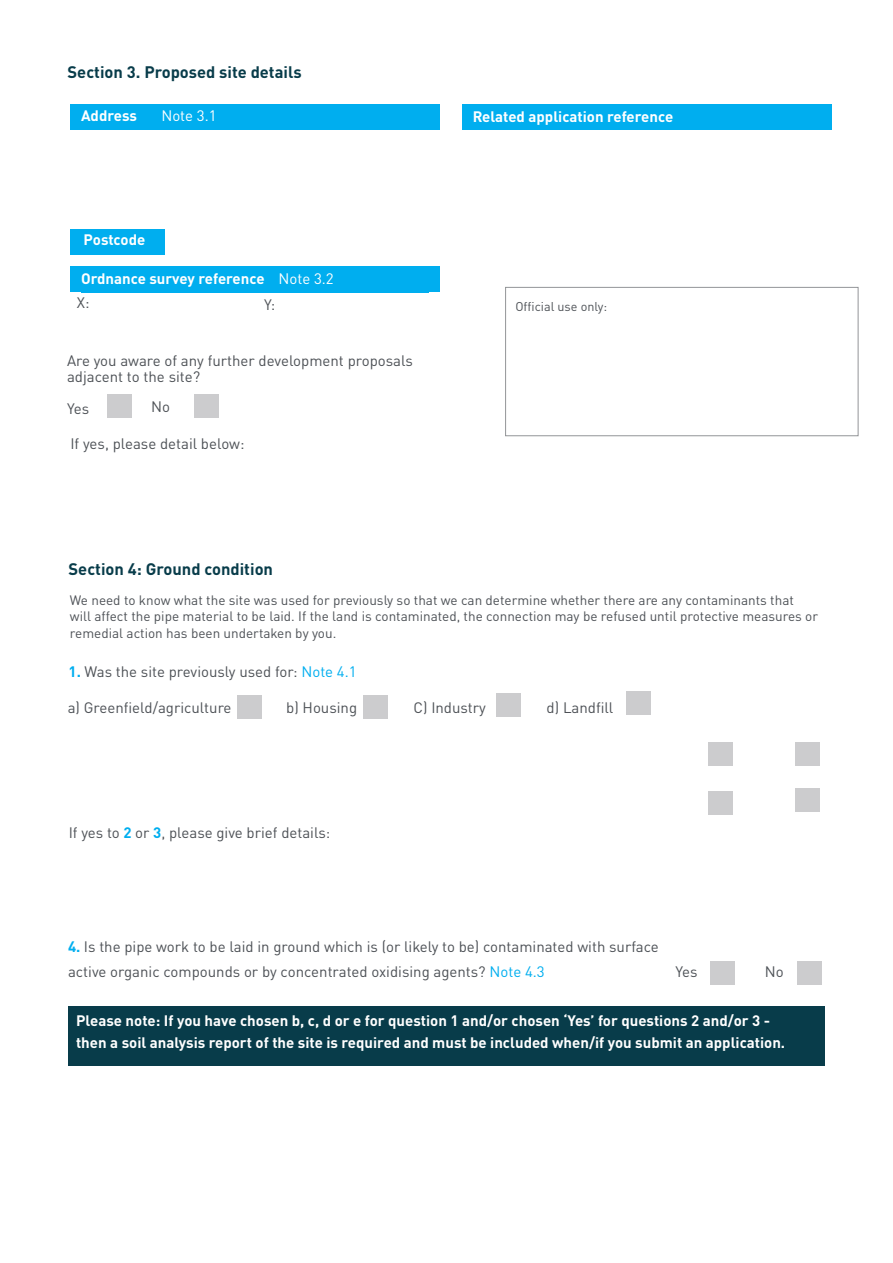
<style>
.page{position:relative;width:893px;height:1263px;background:#fff}
.page>*{position:absolute;margin:0;border:0;box-sizing:border-box;transform-origin:0 0}
.t1{font:700 16.5px "DINOT";color:#083c4a}
.t2{font:15px/16.5px "DINOT";color:#4d5156}
.t3{font:700 15px/22px "DINOT";color:#fff}
.t4{font:15px "DINOT";color:#fff}
.t5{font:13.5px/16.4px "DINOT";color:#4d5156}
.t6{font:12.6px "DINOT";color:#4d5156}
.s1{font-weight:400}
.s2{font-weight:700;color:#00aeef}
.s3{color:#00aeef}
</style>
<div class="page">
<div style="left:70px;top:229px;width:94px;height:25px;background:#00aeef"></div>
<div style="left:70px;top:267px;width:370px;height:25px;background:#00aeef"></div>
<div style="left:462px;top:104px;width:370px;height:26px;background:#00aeef"></div>
<div style="left:70px;top:104px;width:370px;height:26px;background:#00aeef"></div>
<div style="left:505px;top:287px;width:353px;height:149px;border:1px solid #939598"></div>
<div style="left:68px;top:1006px;width:757px;height:60px;background:#083c4a"></div>
<div style="left:795px;top:789px;width:25px;height:23px;background:#ccccce"></div>
<div style="left:709px;top:791px;width:24px;height:23px;background:#ccccce"></div>
<div style="left:795px;top:742px;width:25px;height:23px;background:#ccccce"></div>
<div style="left:709px;top:742px;width:24px;height:23px;background:#ccccce"></div>
<div style="left:797px;top:962px;width:25px;height:23px;background:#ccccce"></div>
<div style="left:710px;top:962px;width:25px;height:23px;background:#ccccce"></div>
<div style="left:194px;top:394px;width:24px;height:23px;background:#ccccce"></div>
<div style="left:107px;top:394px;width:25px;height:23px;background:#ccccce"></div>
<div style="left:364px;top:695px;width:24px;height:23px;background:#ccccce"></div>
<div style="left:238px;top:695px;width:24px;height:23px;background:#ccccce"></div>
<div style="left:626px;top:692px;width:25px;height:23px;background:#ccccce"></div>
<div style="left:496px;top:694px;width:25px;height:23px;background:#ccccce"></div>
<p class="t1" style="left:68px;top:62px;width:236px">Section 3. Proposed site details</p>
<p class="t3" style="left:81px;top:104px;width:57px">Address</p>
<p class="t4" style="left:161px;top:106px;width:57px">Note 3.1</p>
<p class="t3" style="left:473px;top:105px;width:202px">Related application reference</p>
<p class="t3" style="left:84px;top:228px;width:63px">Postcode</p>
<p class="t3" style="left:81px;top:267px;width:254px">Ordnance survey reference <span class="s1">Note 3.2</span></p>
<p class="t2" style="left:77px;top:294px;width:14px">X:</p>
<p class="t6" style="left:515px;top:298px;width:93px">Official use only:</p>
<p class="t2" style="left:264px;top:296px;width:13px">Y:</p>
<p class="t2" style="left:67px;top:352px;width:347px">Are you aware of any further development proposals adjacent to the site?</p>
<p class="t2" style="left:67px;top:400px;width:24px">Yes</p>
<p class="t2" style="left:151px;top:398px;width:20px">No</p>
<p class="t2" style="left:70px;top:435px;width:176px">If yes, please detail below:</p>
<p class="t1" style="left:69px;top:558px;width:206px">Section 4: Ground condition</p>
<p class="t5" style="left:70px;top:592px;width:750px">We need to know what the site was used for previously so that we can determine whether there are any contaminants that will affect the pipe material to be laid. If the land is contaminated, the connection may be refused until protective measures or remedial action has been undertaken by you.</p>
<p class="t2" style="left:69px;top:663px;width:290px"><span class="s2">1.</span> Was the site previously used for: <span class="s3">Note 4.1</span></p>
<p class="t2" style="left:68px;top:699px;width:165px">a) Greenfield/agriculture</p>
<p class="t2" style="left:286px;top:699px;width:72px">b) Housing</p>
<p class="t2" style="left:414px;top:699px;width:74px">C) Industry</p>
<p class="t2" style="left:547px;top:699px;width:68px">d) Landfill</p>
<p class="t2" style="left:69px;top:824px;width:263px">If yes to <span class="s2">2</span> or <span class="s2">3</span>, please give brief details:</p>
<p class="t2" style="left:68px;top:934px;width:592px;line-height:25px"><span class="s2">4.</span> Is the pipe work to be laid in ground which is (or likely to be) contaminated with surface active organic compounds or by concentrated oxidising agents? <span class="s3">Note 4.3</span></p>
<p class="t2" style="left:675px;top:963px;width:24px">Yes</p>
<p class="t2" style="left:765px;top:963px;width:20px">No</p>
<p class="t3" style="left:76px;top:1009px;width:711px">Please note: If you have chosen b, c, d or e for question 1 and/or chosen ‘Yes’ for questions 2 and/or 3 - then a soil analysis report of the site is required and must be included when/if you submit an application.</p>
</div>
